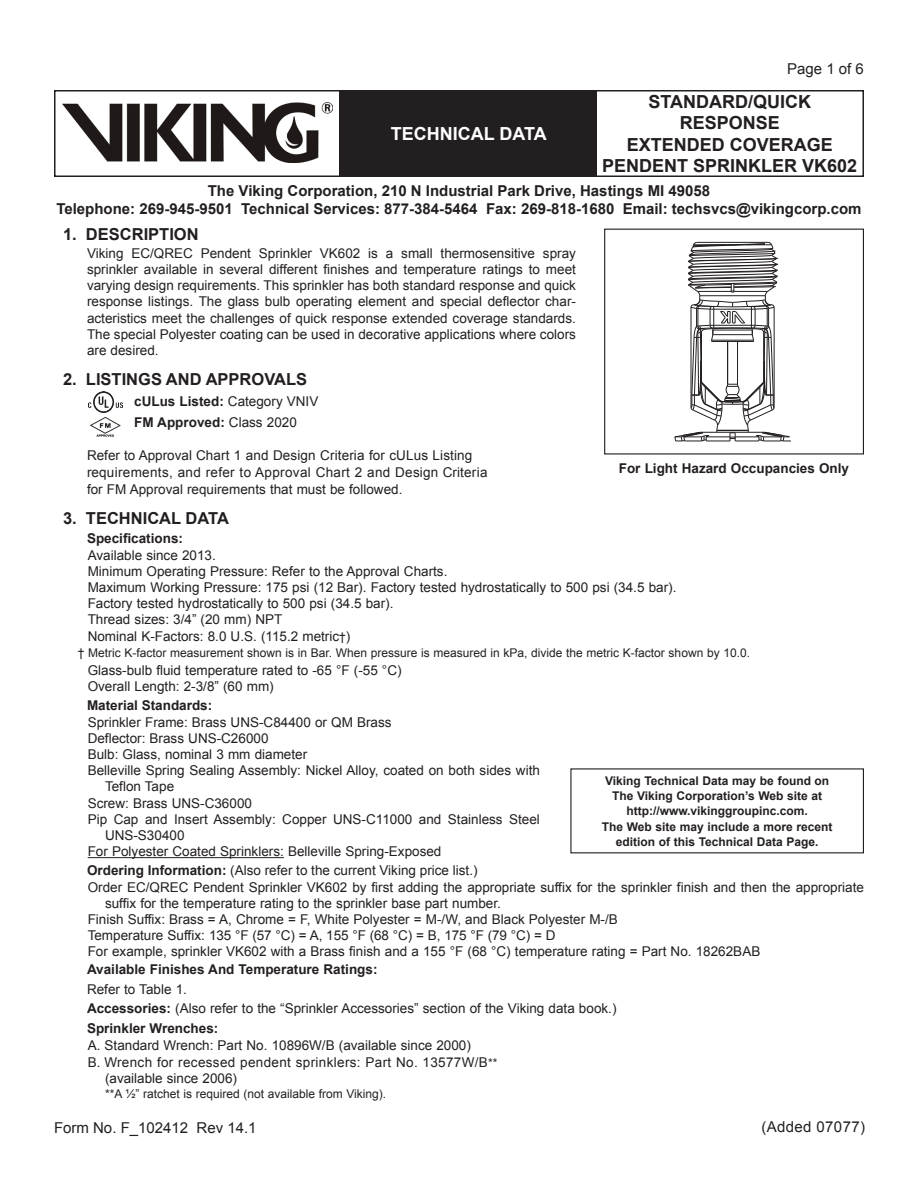
<style>
.page{position:relative;width:918px;height:1188px;background:#fff}
.page>*{position:absolute;margin:0;border:0;box-sizing:border-box;transform-origin:0 0}
.Product_Description{font:700 18px/21.6px "Arial";color:#231f20;text-align:center}
.Black_Header{font:700 18px "Arial";color:#fff}
.Heading{font:700 16.5px "Arial";color:#231f20}
.Viking{font:700 15px "Arial";color:#231f20}
.Left_Date{font:15px "Arial";color:#231f20}
.Right_Page_Number{font:15px "Arial";letter-spacing:.025em;color:#231f20}
.Right_Date{font:15px "Arial";color:#231f20}
.Technical_Data{font:13.5px/16.2px "Arial";color:#231f20}
.Body_Text{font:13.5px/16.2px "Arial";color:#231f20;text-align:justify}
.Heading_2{font:13.5px "Arial";color:#231f20}
.Body_Text-2{font:700 13.5px "Arial";color:#231f20}
.Body_Text-3{font:13.5px "Arial";letter-spacing:.025em;color:#231f20}
.Technical_Data-2{font:13.5px "Arial";letter-spacing:.025em;color:#231f20}
.Technical_Data-3{font:700 13.5px "Arial";color:#231f20}
.Heading_2-2{font:700 13.5px "Arial";color:#231f20}
.Center_-_Bold{font:700 13.5px "Arial";color:#231f20}
.Web_Site{font:700 12px "Arial";color:#231f20}
.Asterisk_2{font:12px "Arial";color:#231f20}
.Technical_Data-4{font:12px "Arial";color:#231f20}
.s1{font-weight:400}
.s2{font-size:12px}
.s3{font-weight:700}
</style>
<div class="page">
<div style="left:54px;top:90px;width:810px;height:87px;border:2px solid #231f20"></div>
<div style="left:340px;top:91px;width:257px;height:85px;background:#231f20"></div>
<img style="left:63px;top:102px;width:269px;height:60px">
<hr style="left:88px;top:857px;width:196px;height:1px;background:#231f20">
<div style="left:604px;top:229px;width:260px;height:225px;border:1px solid #231f20"></div>
<svg style="left:674px;top:242px;width:117px;height:200px"></svg>
<img style="left:88px;top:392px;width:35px;height:20px">
<img style="left:90px;top:417px;width:31px;height:20px">
<p class="Black_Header" style="left:391px;top:121px;width:157px">TECHNICAL DATA</p>
<p class="Right_Date" style="left:787px;top:59px;width:78px">Page 1 of 6</p>
<p class="Product_Description" style="left:648px;top:91px;width:164px">STANDARD/QUICK</p>
<p class="Product_Description" style="left:602px;top:113px;width:257px">RESPONSE<br>EXTENDED COVERAGE<br>PENDENT SPRINKLER VK602</p>
<p class="Viking" style="left:208px;top:181px;width:504px">The Viking Corporation, 210 N Industrial Park Drive, Hastings MI 49058</p>
<p class="Viking" style="left:56px;top:199px;width:807px">Telephone: 269-945-9501 Technical Services: 877-384-5464 Fax: 269-818-1680 Email: techsvcs@vikingcorp.com</p>
<p class="Heading" style="left:63px;top:223px;width:137px">1. DESCRIPTION</p>
<p class="Body_Text" style="left:87px;top:245px;width:490px">Viking EC/QREC Pendent Sprinkler VK602 is a small thermosensitive spray sprinkler available in several different finishes and temperature ratings to meet varying design requirements. This sprinkler has both standard response and quick response listings. The glass bulb operating element and special deflector char&shy;acteristics meet the challenges of quick response extended coverage standards.<br>The special Polyester coating can be used in decorative applications where colors are desired.</p>
<p class="Heading" style="left:63px;top:369px;width:246px">2. LISTINGS AND APPROVALS</p>
<p class="Technical_Data-3" style="left:134px;top:393px;width:186px">cULus Listed: <span class="s1">Category VNIV</span></p>
<p class="Technical_Data-3" style="left:134px;top:414px;width:164px">FM Approved: <span class="s1">Class 2020</span></p>
<p class="Body_Text" style="left:87px;top:448px;width:387px">Refer to Approval Chart 1 and Design Criteria for cULus Listing</p>
<p class="Body_Text-3" style="left:87px;top:463px;width:402px">requirements, and refer to Approval Chart 2 and Design Criteria</p>
<p class="Body_Text" style="left:87px;top:481px;width:317px">for FM Approval requirements that must be followed.</p>
<p class="Heading" style="left:63px;top:507px;width:167px">3. TECHNICAL DATA</p>
<p class="Heading_2-2" style="left:87px;top:530px;width:98px">Specifications:</p>
<p class="Technical_Data" style="left:88px;top:547px;width:130px">Available since 2013.</p>
<p class="Technical_Data" style="left:88px;top:563px;width:361px">Minimum Operating Pressure: Refer to the Approval Charts.</p>
<p class="Technical_Data" style="left:88px;top:579px;width:590px">Maximum Working Pressure: 175 psi (12 Bar). Factory tested hydrostatically to 500 psi (34.5 bar).</p>
<p class="Technical_Data" style="left:88px;top:595px;width:307px">Factory tested hydrostatically to 500 psi (34.5 bar).</p>
<p class="Technical_Data" style="left:88px;top:612px;width:196px">Thread sizes: 3/4” (20 mm) NPT</p>
<p class="Technical_Data" style="left:88px;top:628px;width:264px">Nominal K-Factors: 8.0 U.S. (115.2 metric<span class="s2">†</span>)</p>
<p class="Asterisk_2" style="left:78px;top:645px;width:674px">† Metric K-factor measurement shown is in Bar. When pressure is measured in kPa, divide the metric K-factor shown by 10.0.</p>
<p class="Technical_Data" style="left:88px;top:662px;width:315px">Glass-bulb fluid temperature rated to -65 °F (-55 °C)</p>
<p class="Technical_Data" style="left:88px;top:679px;width:188px">Overall Length: 2-3/8” (60 mm)</p>
<p class="Heading_2-2" style="left:87px;top:697px;width:127px">Material Standards:</p>
<p class="Technical_Data" style="left:88px;top:714px;width:305px">Sprinkler Frame: Brass UNS-C84400 or QM Brass</p>
<p class="Technical_Data" style="left:88px;top:730px;width:182px">Deflector: Brass UNS-C26000</p>
<p class="Technical_Data" style="left:88px;top:746px;width:221px">Bulb: Glass, nominal 3 mm diameter</p>
<p class="Technical_Data" style="left:105px;top:763px;width:436px;text-indent:-17px">Belleville Spring Sealing Assembly: Nickel Alloy, coated on both sides with<br>Teflon Tape</p>
<p class="Technical_Data" style="left:88px;top:795px;width:166px">Screw: Brass UNS-C36000</p>
<p class="Technical_Data" style="left:105px;top:811px;width:436px;text-indent:-17px">Pip Cap and Insert Assembly: Copper UNS-C11000 and Stainless Steel<br>UNS-S30400</p>
<p class="Technical_Data" style="left:88px;top:844px;width:355px">For Polyester Coated Sprinklers: Belleville Spring-Exposed</p>
<p class="Heading_2" style="left:87px;top:862px;width:392px"><span class="s3">Ordering Information:</span> (Also refer to the current Viking price list.)</p>
<p class="Technical_Data" style="left:105px;top:879px;width:761px;text-indent:-17px">Order EC/QREC Pendent Sprinkler VK602 by first adding the appropriate suffix for the sprinkler finish and then the appropriate suffix for the temperature rating to the sprinkler base part number.</p>
<p class="Technical_Data" style="left:88px;top:911px;width:532px">Finish Suffix: Brass = A, Chrome = F, White Polyester = M-/W, and Black Polyester M-/B</p>
<p class="Technical_Data" style="left:88px;top:928px;width:469px">Temperature Suffix: 135 °F (57 °C) = A, 155 °F (68 °C) = B, 175 °F (79 °C) = D</p>
<p class="Technical_Data" style="left:88px;top:944px;width:674px">For example, sprinkler VK602 with a Brass finish and a 155 °F (68 °C) temperature rating = Part No. 18262BAB</p>
<p class="Body_Text-2" style="left:87px;top:960px;width:292px">Available Finishes And Temperature Ratings:</p>
<p class="Body_Text" style="left:87px;top:981px;width:101px">Refer to Table 1.</p>
<p class="Body_Text" style="left:87px;top:1000px;width:531px"><span class="s3">Accessories:</span> (Also refer to the “Sprinkler Accessories” section of the Viking data book.)</p>
<p class="Body_Text-2" style="left:87px;top:1019px;width:133px">Sprinkler Wrenches:</p>
<p class="Technical_Data" style="left:88px;top:1038px;width:385px">A. Standard Wrench: Part No. 10896W/B (available since 2000)</p>
<p class="Technical_Data-2" style="left:88px;top:1053px;width:411px">B. Wrench for recessed pendent sprinklers: Part No. 13577W/B<span class="s2">**</span></p>
<p class="Technical_Data" style="left:105px;top:1070px;width:134px">(available since 2006)</p>
<p class="Technical_Data-4" style="left:105px;top:1086px;width:283px">**A ½” ratchet is required (not available from Viking).</p>
<p class="Center_-_Bold" style="left:619px;top:460px;width:232px">For Light Hazard Occupancies Only</p>
<p class="Web_Site" style="left:605px;top:773px;width:226px">Viking Technical Data may be found on</p>
<p class="Web_Site" style="left:612px;top:788px;width:212px">The Viking Corporation’s Web site at</p>
<p class="Web_Site" style="left:626px;top:803px;width:183px">http://www.vikinggroupinc.com.</p>
<p class="Web_Site" style="left:602px;top:818px;width:232px">The Web site may include a more recent</p>
<p class="Web_Site" style="left:616px;top:834px;width:204px">edition of this Technical Data Page.</p>
<p class="Left_Date" style="left:54px;top:1118px;width:204px">Form No. F_102412 Rev 14.1</p>
<p class="Right_Page_Number" style="left:761px;top:1117px;width:105px">(Added 07077)</p>
</div>
